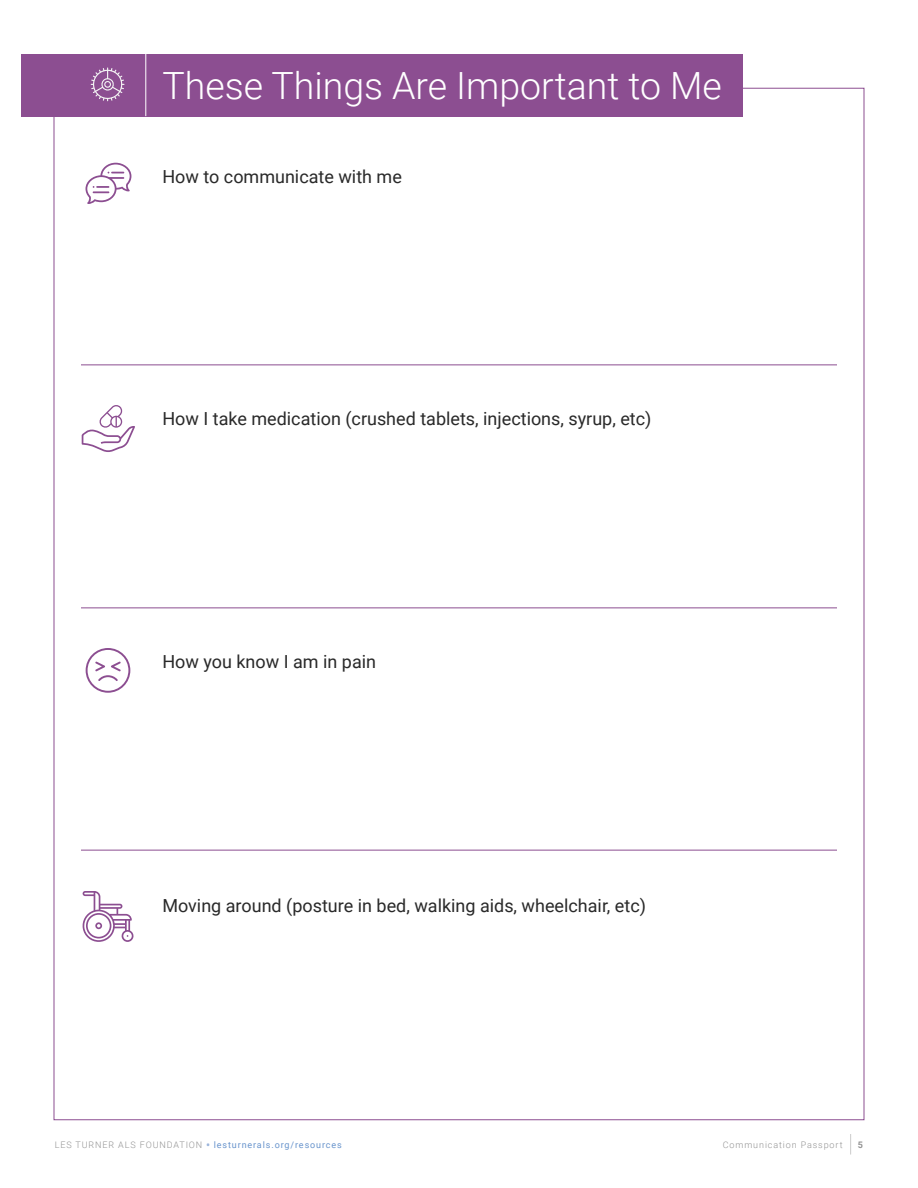
<style>
.page{position:relative;width:918px;height:1188px;background:#fff}
.page>*{position:absolute;margin:0;border:0;box-sizing:border-box;transform-origin:0 0}
.t1{font:300 37.5px "Roboto";color:#fff}
.t2{font:18px "Roboto";color:#292929}
.t3{font:9px "Roboto";letter-spacing:.1em;color:#6894cc}
.t4{font:300 9px "Roboto";letter-spacing:.1em;color:#939393}
.t5{font:700 9px "Roboto";color:#939393}
.s1{font-weight:300;color:#939393}
.s2{font-family:"Open Sans";font-weight:700;color:#9ab3db}
</style>
<div class="page">
<svg style="left:850px;top:1134px;width:1px;height:21px"></svg>
<div style="left:21px;top:54px;width:721px;height:62px;background:#8c4e91"></div>
<hr style="left:81px;top:364px;width:756px;height:1px;background:#8c4e91">
<hr style="left:81px;top:608px;width:756px;height:1px;background:#8c4e91">
<hr style="left:81px;top:850px;width:756px;height:1px;background:#8c4e91">
<svg style="left:91px;top:68px;width:33px;height:33px"></svg>
<svg style="left:86px;top:163px;width:45px;height:41px"></svg>
<svg style="left:82px;top:405px;width:53px;height:47px"></svg>
<svg style="left:86px;top:648px;width:44px;height:45px"></svg>
<svg style="left:82px;top:891px;width:52px;height:51px"></svg>
<hr style="left:145px;top:54px;width:1px;height:62px;background:#fff">
<p class="t1" style="left:162px;top:60px;width:561px">These Things Are Important to Me</p>
<p class="t2" style="left:162px;top:164px;width:241px">How to communicate with me</p>
<p class="t2" style="left:162px;top:406px;width:491px">How I take medication (crushed tablets, injections, syrup, etc)</p>
<p class="t2" style="left:162px;top:649px;width:215px">How you know I am in pain</p>
<p class="t2" style="left:162px;top:893px;width:485px">Moving around (posture in bed, walking aids, wheelchair, etc)</p>
<p class="t3" style="left:55px;top:1138px;width:289px"><span class="s1">LES TURNER ALS FOUNDATION</span> <span class="s2">•</span> lesturnerals.org/resources</p>
<p class="t4" style="left:723px;top:1138px;width:121px">Communication Passport</p>
<p class="t5" style="left:858px;top:1138px;width:7px">5</p>
</div>
